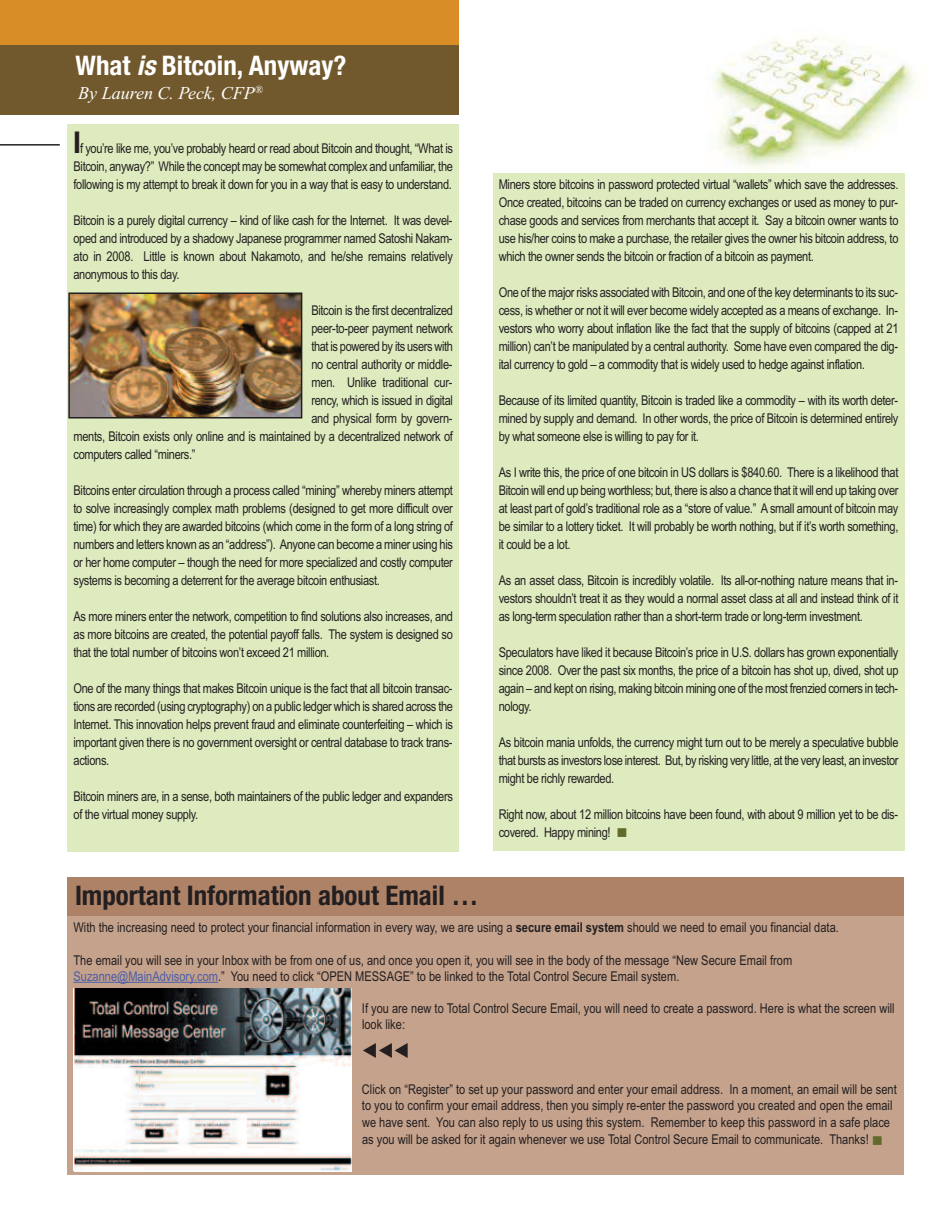
<style>
.page{position:relative;width:945px;height:1215px;background:#fff}
.page>*{position:absolute;margin:0;border:0;box-sizing:border-box;transform-origin:0 0}
.t1{font:700 condensed 27px "Helvetica Neue";color:#231f20}
.t2{font:700 condensed 27px "Helvetica Neue";color:#fff}
.t3{font:italic 18px "Times New Roman";color:#fff}
.t4{font:18px "Wingdings 3";color:#231f20}
.t5{font:13.5px/18px "Arial Narrow";letter-spacing:-.02em;color:#231f20;text-align:justify}
.t6{font:13.5px/16.2px "Arial Narrow";color:#231f20}
.s1{font-style:italic}
.s2{font-family:"Futura";font-weight:700;font-stretch:condensed;font-size:28.5px}
.s3{color:#616a2c}
.s4{font-weight:700}
.s5{color:#4a5da9}
</style>
<div class="page">
<img style="left:713px;top:37px;width:202px;height:148px">
<div style="left:0;top:44px;width:459px;height:71px;background:#72592d"></div>
<div style="left:0;top:0;width:459px;height:44px;background:#d88d27"></div>
<div style="left:68px;top:124px;width:391px;height:727px;background:#ddebbf"></div>
<hr style="left:0;top:144px;width:60px;height:2px;background:#231f20">
<div style="left:493px;top:173px;width:411px;height:678px;background:#ddebbf"></div>
<img style="left:71px;top:295px;width:228px;height:120px">
<div style="left:68px;top:292px;width:234px;height:126px;border:2px solid #231f20"></div>
<div style="left:68px;top:878px;width:836px;height:39px;background:#ae8267"></div>
<div style="left:68px;top:916px;width:836px;height:258px;background:#c5a28c"></div>
<hr style="left:74px;top:982px;width:144px;height:1px;background:#4a5da9">
<img style="left:74px;top:989px;width:277px;height:182px">
<h1 class="t2" style="left:76px;top:55px;width:273px">What <span class="s1">is</span> Bitcoin, Anyway?</h1>
<h2 class="t3" style="left:78px;top:87px;width:186px">By Lauren C. Peck, CFP<sup>®</sup></h2>
<p class="t5" style="left:74px;top:139px;width:381px"><span class="s2">I</span>f you’re like me, you’ve probably heard or read about Bitcoin and thought, “What is Bitcoin, anyway?” While the concept may be somewhat complex and unfamiliar, the following is my attempt to break it down for you in a way that is easy to understand.</p>
<p class="t5" style="left:74px;top:211px;width:381px">Bitcoin is a purely digital currency – kind of like cash for the Internet. It was devel&shy;oped and introduced by a shadowy Japanese programmer named Satoshi Nakam&shy;ato in 2008. Little is known about Nakamoto, and he/she remains relatively anonymous to this day.</p>
<p class="t5" style="left:311px;top:301px;width:143px">Bitcoin is the first decentralized</p>
<p class="t5" style="left:311px;top:319px;width:143px">peer-to-peer payment network</p>
<p class="t5" style="left:311px;top:337px;width:143px">that is powered by its users with</p>
<p class="t5" style="left:311px;top:355px;width:143px">no central authority or middle-</p>
<p class="t5" style="left:311px;top:373px;width:143px">men. Unlike traditional cur-</p>
<p class="t5" style="left:311px;top:391px;width:143px">rency, which is issued in digital</p>
<p class="t5" style="left:311px;top:409px;width:143px">and physical form by govern-</p>
<p class="t5" style="left:74px;top:427px;width:381px">ments, Bitcoin exists only online and is maintained by a decentralized network of</p>
<p class="t5" style="left:74px;top:445px;width:123px">computers called “miners.”</p>
<p class="t5" style="left:74px;top:481px;width:381px">Bitcoins enter circulation through a process called “mining” whereby miners attempt to solve increasingly complex math problems (designed to get more difficult over time) for which they are awarded bitcoins (which come in the form of a long string of numbers and letters known as an “address”). Anyone can become a miner using his or her home computer – though the need for more specialized and costly computer systems is becoming a deterrent for the average bitcoin enthusiast.</p>
<p class="t5" style="left:74px;top:607px;width:381px">As more miners enter the network, competition to find solutions also increases, and as more bitcoins are created, the potential payoff falls. The system is designed so that the total number of bitcoins won’t exceed 21 million.</p>
<p class="t5" style="left:74px;top:679px;width:381px">One of the many things that makes Bitcoin unique is the fact that all bitcoin transac&shy;tions are recorded (using cryptography) on a public ledger which is shared across the Internet. This innovation helps prevent fraud and eliminate counterfeiting – which is important given there is no government oversight or central database to track trans&shy;actions.</p>
<p class="t5" style="left:74px;top:787px;width:381px">Bitcoin miners are, in a sense, both maintainers of the public ledger and expanders of the virtual money supply.</p>
<p class="t5" style="left:499px;top:176px;width:401px">Miners store bitcoins in password protected virtual “wallets” which save the addresses.<br>Once created, bitcoins can be traded on currency exchanges or used as money to pur&shy;chase goods and services from merchants that accept it. Say a bitcoin owner wants to use his/her coins to make a purchase, the retailer gives the owner his bitcoin address, to which the owner sends the bitcoin or fraction of a bitcoin as payment.</p>
<p class="t5" style="left:499px;top:284px;width:401px">One of the major risks associated with Bitcoin, and one of the key determinants to its suc&shy;cess, is whether or not it will ever become widely accepted as a means of exchange. In&shy;vestors who worry about inflation like the fact that the supply of bitcoins (capped at 21 million) can’t be manipulated by a central authority. Some have even compared the dig&shy;ital currency to gold – a commodity that is widely used to hedge against inflation.</p>
<p class="t5" style="left:499px;top:392px;width:401px">Because of its limited quantity, Bitcoin is traded like a commodity – with its worth deter&shy;mined by supply and demand. In other words, the price of Bitcoin is determined entirely by what someone else is willing to pay for it.</p>
<p class="t5" style="left:499px;top:464px;width:401px">As I write this, the price of one bitcoin in US dollars is $840.60. There is a likelihood that Bitcoin will end up being worthless; but, there is also a chance that it will end up taking over at least part of gold’s traditional role as a “store of value.” A small amount of bitcoin may be similar to a lottery ticket. It will probably be worth nothing, but if it’s worth something, it could be a lot.</p>
<p class="t5" style="left:499px;top:572px;width:401px">As an asset class, Bitcoin is incredibly volatile. Its all-or-nothing nature means that in&shy;vestors shouldn’t treat it as they would a normal asset class at all and instead think of it as long-term speculation rather than a short-term trade or long-term investment.</p>
<p class="t5" style="left:499px;top:644px;width:401px">Speculators have liked it because Bitcoin’s price in U.S. dollars has grown exponentially since 2008. Over the past six months, the price of a bitcoin has shot up, dived, shot up again – and kept on rising, making bitcoin mining one of the most frenzied corners in tech&shy;nology.</p>
<p class="t5" style="left:499px;top:734px;width:401px">As bitcoin mania unfolds, the currency might turn out to be merely a speculative bubble that bursts as investors lose interest. But, by risking very little, at the very least, an investor might be richly rewarded.</p>
<p class="t5" style="left:499px;top:806px;width:401px">Right now, about 12 million bitcoins have been found, with about 9 million yet to be dis&shy;covered. Happy mining! <span class="s3">■</span></p>
<h1 class="t1" style="left:75px;top:885px;width:405px">Important Information about Email …</h1>
<p class="t6" style="left:74px;top:919px;width:767px">With the increasing need to protect your financial information in every way, we are using a <span class="s4">secure email system</span> should we need to email you financial data.</p>
<p class="t6" style="left:74px;top:952px;width:720px">The email you will see in your Inbox with be from one of us, and once you open it, you will see in the body of the message “New Secure Email from<br><span class="s5">Suzanne@MainAdvisory.com</span>.” You need to click “OPEN MESSAGE” to be linked to the Total Control Secure Email system.</p>
<p class="t6" style="left:362px;top:1000px;width:534px">If you are new to Total Control Secure Email, you will need to create a password. Here is what the screen will look like:</p>
<h2 class="t4" style="left:362px;top:1041px;width:49px">▼▼▼</h2>
<p class="t6" style="left:362px;top:1081px;width:536px">Click on “Register” to set up your password and enter your email address. In a moment, an email will be sent to you to confirm your email address, then you simply re-enter the password you created and open the email we have sent. You can also reply to us using this system. Remember to keep this password in a safe place</p>
<p class="t6" style="left:362px;top:1132px;width:522px">as you will be asked for it again whenever we use Total Control Secure Email to communicate. Thanks! <span class="s3">■</span></p>
</div>
